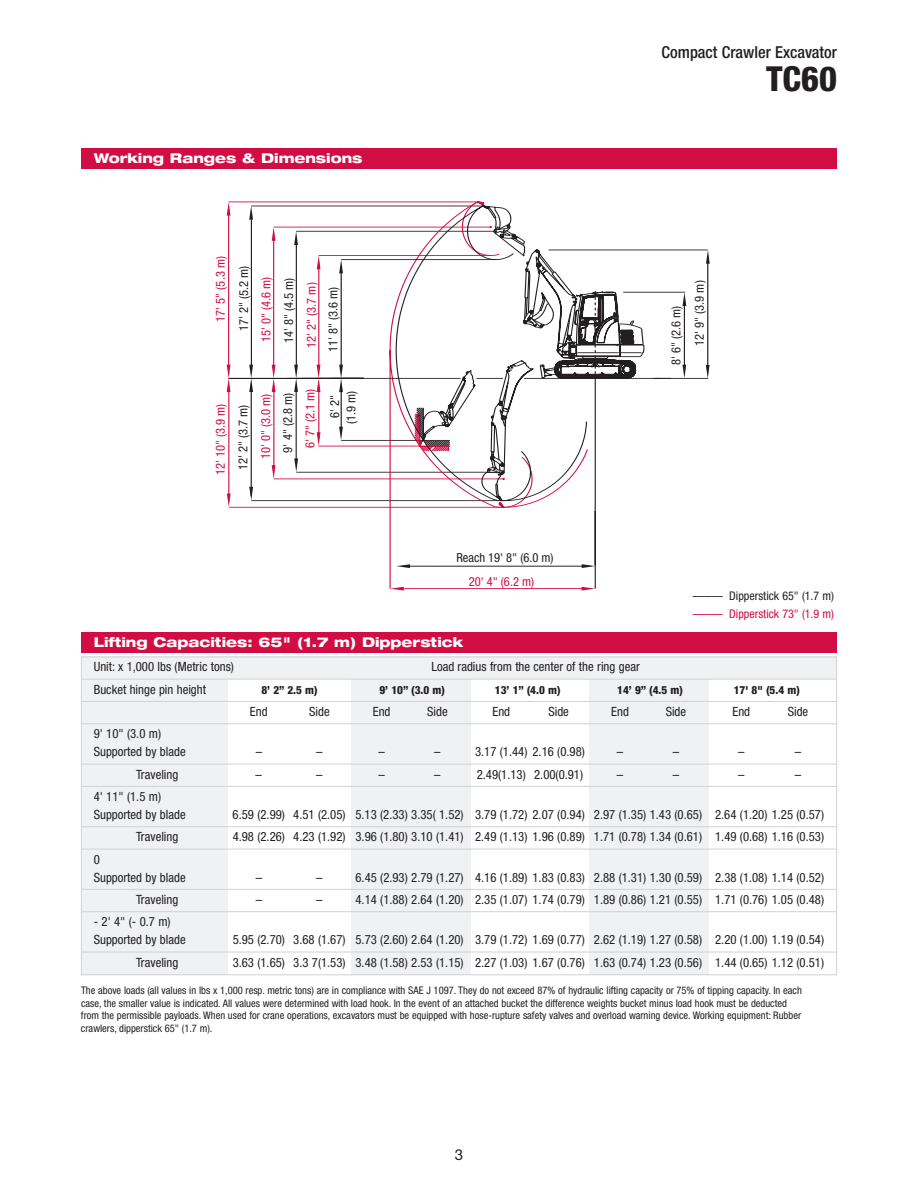
<style>
.page{position:relative;width:918px;height:1188px;background:#fff}
.page>*{position:absolute;margin:0;border:0;box-sizing:border-box;transform-origin:0 0}
.t1{font:800 condensed 34.5px "Helvetica Neue";color:#231f20}
.t2{font:500 condensed 16.5px "Helvetica Neue";color:#231f20}
.t3{font:15px "Helvetica Neue";color:#231f20}
.t4{font:800 expanded 13.5px "Helvetica Neue";color:#fff}
.t5{font:condensed 12.75px/18px "Helvetica Neue";color:#231f20}
.t6{font:condensed 12.6px/16.5px "Helvetica Neue";color:#231f20;text-align:center}
.t7{font:condensed 12.6px "Helvetica Neue";color:#d20d44}
.t8{font:condensed 12px "Helvetica Neue";color:#231f20}
.t9{font:condensed 12px "Helvetica Neue";color:#d20d44}
.t10{font:800 condensed 11.25px "Helvetica Neue";color:#231f20}
.t11{font:condensed 10.5px/12.6px "Helvetica Neue";color:#231f20}
</style>
<div class="page">
<div style="left:81px;top:148px;width:756px;height:21px;background:#d20d44"></div>
<hr style="left:251px;top:206px;width:232px;height:1px;background:#231f20">
<hr style="left:229px;top:507px;width:275px;height:1px;background:#d20d44">
<hr style="left:229px;top:202px;width:249px;height:1px;background:#d20d44">
<svg style="left:226px;top:226px;width:113px;height:275px"></svg>
<svg style="left:317px;top:256px;width:3px;height:13px"></svg>
<hr style="left:318px;top:263px;width:1px;height:107px;background:#d20d44">
<svg style="left:294px;top:231px;width:4px;height:14px"></svg>
<hr style="left:296px;top:241px;width:1px;height:129px;background:#231f20">
<svg style="left:272px;top:227px;width:4px;height:14px"></svg>
<hr style="left:273px;top:237px;width:1px;height:132px;background:#d20d44">
<svg style="left:249px;top:206px;width:4px;height:14px"></svg>
<hr style="left:251px;top:215px;width:1px;height:155px;background:#231f20">
<svg style="left:227px;top:202px;width:3px;height:14px"></svg>
<hr style="left:228px;top:211px;width:1px;height:158px;background:#d20d44">
<svg style="left:339px;top:202px;width:371px;height:389px"></svg>
<svg style="left:317px;top:365px;width:3px;height:27px"></svg>
<hr style="left:318px;top:386px;width:1px;height:53px;background:#d20d44">
<svg style="left:317px;top:432px;width:3px;height:14px"></svg>
<svg style="left:294px;top:365px;width:4px;height:27px"></svg>
<hr style="left:296px;top:386px;width:1px;height:76px;background:#231f20">
<svg style="left:294px;top:458px;width:4px;height:14px"></svg>
<svg style="left:272px;top:365px;width:4px;height:27px"></svg>
<hr style="left:274px;top:386px;width:1px;height:83px;background:#d20d44">
<svg style="left:272px;top:465px;width:3px;height:14px"></svg>
<svg style="left:249px;top:365px;width:4px;height:27px"></svg>
<hr style="left:251px;top:384px;width:1px;height:112px;background:#231f20">
<svg style="left:249px;top:487px;width:4px;height:14px"></svg>
<svg style="left:227px;top:365px;width:3px;height:27px"></svg>
<hr style="left:229px;top:386px;width:1px;height:112px;background:#d20d44">
<svg style="left:227px;top:494px;width:4px;height:13px"></svg>
<div style="left:590px;top:671px;width:119px;height:303px;background:#f0f1f2"></div>
<div style="left:351px;top:671px;width:119px;height:303px;background:#f0f1f2"></div>
<div style="left:81px;top:671px;width:147px;height:303px;background:#f0f1f2"></div>
<div style="left:81px;top:657px;width:756px;height:22px;background:#f0f1f2"></div>
<div style="left:81px;top:632px;width:756px;height:21px;background:#d20d44"></div>
<hr style="left:81px;top:679px;width:756px;height:1px;background:#d1d2d4">
<hr style="left:81px;top:701px;width:756px;height:1px;background:#d1d2d4">
<hr style="left:81px;top:723px;width:756px;height:1px;background:#d1d2d4">
<hr style="left:81px;top:764px;width:756px;height:1px;background:#d1d2d4">
<hr style="left:81px;top:786px;width:756px;height:1px;background:#d1d2d4">
<hr style="left:81px;top:826px;width:756px;height:1px;background:#d1d2d4">
<hr style="left:81px;top:849px;width:756px;height:1px;background:#d1d2d4">
<hr style="left:81px;top:889px;width:756px;height:1px;background:#d1d2d4">
<hr style="left:81px;top:911px;width:756px;height:1px;background:#d1d2d4">
<hr style="left:81px;top:952px;width:756px;height:1px;background:#d1d2d4">
<p class="t4" style="left:94px;top:153px;width:270px">Working Ranges &amp; Dimensions</p>
<p class="t7" style="left:216px;top:322px;width:67px;rotate:-90deg">17 5 (53m)</p>
<p class="t6" style="left:236px;top:331px;width:67px;rotate:-90deg">17 2 (52m)</p>
<p class="t7" style="left:261px;top:342px;width:67px;rotate:-90deg">15 0 (46m)</p>
<p class="t6" style="left:282px;top:343px;width:67px;rotate:-90deg">14 8 (45m)</p>
<p class="t7" style="left:307px;top:348px;width:67px;rotate:-90deg">12 2 (37m)</p>
<p class="t6" style="left:326px;top:352px;width:67px;rotate:-90deg">11 8 (36m)</p>
<p class="t7" style="left:216px;top:475px;width:73px;rotate:-90deg">12 10 (3 9 m)</p>
<p class="t6" style="left:236px;top:470px;width:67px;rotate:-90deg">12 2 (37m)</p>
<p class="t7" style="left:261px;top:459px;width:67px;rotate:-90deg">10 0 (30m)</p>
<p class="t6" style="left:281px;top:453px;width:61px;rotate:-90deg">9 4 (28m)</p>
<p class="t7" style="left:306px;top:448px;width:61px;rotate:-90deg">6 7 (21m)</p>
<p class="t6" style="left:327px;top:424px;width:35px;rotate:-90deg">6 2<br>(1 9 m)</p>
<p class="t6" style="left:456px;top:551px;width:99px">Reach 19' 8" (6.0 m)</p>
<p class="t7" style="left:469px;top:577px;width:67px">20' 4" (6.2 m)</p>
<p class="t2" style="left:662px;top:46px;width:177px">Compact Crawler Excavator</p>
<h1 class="t1" style="left:766px;top:66px;width:72px">TC60</h1>
<p class="t6" style="left:669px;top:365px;width:61px;rotate:-90deg">8 6 (26m)</p>
<p class="t6" style="left:692px;top:346px;width:67px;rotate:-90deg">12 9 (39m)</p>
<p class="t8" style="left:693px;top:591px;width:143px">––––– Dipperstick 65" (1.7 m)</p>
<p class="t9" style="left:693px;top:609px;width:143px">––––– Dipperstick 73" (1.9 m)</p>
<p class="t4" style="left:94px;top:637px;width:371px">Lifting Capacities: 65" (1.7 m) Dipperstick</p>
<p class="t5" style="left:94px;top:659px;width:142px">Unit: x 1,000 lbs (Metric tons)</p>
<p class="t5" style="left:431px;top:659px;width:210px">Load radius from the center of the ring gear</p>
<p class="t5" style="left:94px;top:681px;width:114px">Bucket hinge pin height</p>
<p class="t10" style="left:261px;top:686px;width:58px">8’ 2” 2.5 m)</p>
<p class="t10" style="left:379px;top:686px;width:67px">9’ 10” (3.0 m)</p>
<p class="t10" style="left:495px;top:686px;width:67px">13’ 1” (4.0 m)</p>
<p class="t10" style="left:617px;top:686px;width:67px">14’ 9” (4.5 m)</p>
<p class="t10" style="left:734px;top:686px;width:68px">17' 8" (5.4 m)</p>
<p class="t5" style="left:250px;top:704px;width:19px">End</p>
<p class="t5" style="left:309px;top:704px;width:22px">Side</p>
<p class="t5" style="left:373px;top:704px;width:19px">End</p>
<p class="t5" style="left:427px;top:704px;width:22px">Side</p>
<p class="t5" style="left:492px;top:704px;width:19px">End</p>
<p class="t5" style="left:548px;top:704px;width:22px">Side</p>
<p class="t5" style="left:611px;top:704px;width:19px">End</p>
<p class="t5" style="left:666px;top:704px;width:22px">Side</p>
<p class="t5" style="left:732px;top:704px;width:19px">End</p>
<p class="t5" style="left:788px;top:704px;width:22px">Side</p>
<p class="t5" style="left:94px;top:726px;width:93px">9' 10" (3.0 m)<br>Supported by blade</p>
<p class="t5" style="left:256px;top:744px;width:8px">–</p>
<p class="t5" style="left:316px;top:744px;width:8px">–</p>
<p class="t5" style="left:378px;top:744px;width:8px">–</p>
<p class="t5" style="left:434px;top:744px;width:8px">–</p>
<p class="t5" style="left:475px;top:744px;width:111px">3.17 (1.44) 2.16 (0.98)</p>
<p class="t5" style="left:617px;top:744px;width:8px">–</p>
<p class="t5" style="left:673px;top:744px;width:8px">–</p>
<p class="t5" style="left:738px;top:744px;width:8px">–</p>
<p class="t5" style="left:795px;top:744px;width:8px">–</p>
<p class="t5" style="left:136px;top:766px;width:44px">Traveling</p>
<p class="t5" style="left:256px;top:766px;width:8px">–</p>
<p class="t5" style="left:316px;top:766px;width:8px">–</p>
<p class="t5" style="left:378px;top:766px;width:8px">–</p>
<p class="t5" style="left:434px;top:766px;width:8px">–</p>
<p class="t5" style="left:477px;top:766px;width:108px">2.49(1.13) 2.00(0.91)</p>
<p class="t5" style="left:617px;top:766px;width:8px">–</p>
<p class="t5" style="left:673px;top:766px;width:8px">–</p>
<p class="t5" style="left:738px;top:766px;width:8px">–</p>
<p class="t5" style="left:795px;top:766px;width:8px">–</p>
<p class="t5" style="left:94px;top:789px;width:93px">4' 11" (1.5 m)<br>Supported by blade</p>
<p class="t5" style="left:233px;top:807px;width:593px">6.59 (2.99) 4.51 (2.05) 5.13 (2.33) 3.35( 1.52) 3.79 (1.72) 2.07 (0.94) 2.97 (1.35) 1.43 (0.65) 2.64 (1.20) 1.25 (0.57)</p>
<p class="t5" style="left:136px;top:829px;width:44px">Traveling</p>
<p class="t5" style="left:233px;top:829px;width:593px">4.98 (2.26) 4.23 (1.92) 3.96 (1.80) 3.10 (1.41) 2.49 (1.13) 1.96 (0.89) 1.71 (0.78) 1.34 (0.61) 1.49 (0.68) 1.16 (0.53)</p>
<p class="t5" style="left:94px;top:851px;width:93px">0<br>Supported by blade</p>
<p class="t5" style="left:256px;top:869px;width:8px">–</p>
<p class="t5" style="left:316px;top:869px;width:8px">–</p>
<p class="t5" style="left:355px;top:869px;width:470px">6.45 (2.93) 2.79 (1.27) 4.16 (1.89) 1.83 (0.83) 2.88 (1.31) 1.30 (0.59) 2.38 (1.08) 1.14 (0.52)</p>
<p class="t5" style="left:136px;top:892px;width:44px">Traveling</p>
<p class="t5" style="left:256px;top:892px;width:8px">–</p>
<p class="t5" style="left:316px;top:892px;width:8px">–</p>
<p class="t5" style="left:355px;top:892px;width:470px">4.14 (1.88) 2.64 (1.20) 2.35 (1.07) 1.74 (0.79) 1.89 (0.86) 1.21 (0.55) 1.71 (0.76) 1.05 (0.48)</p>
<p class="t5" style="left:94px;top:914px;width:93px">- 2' 4" (- 0.7 m)<br>Supported by blade</p>
<p class="t5" style="left:233px;top:932px;width:593px">5.95 (2.70) 3.68 (1.67) 5.73 (2.60) 2.64 (1.20) 3.79 (1.72) 1.69 (0.77) 2.62 (1.19) 1.27 (0.58) 2.20 (1.00) 1.19 (0.54)</p>
<p class="t5" style="left:136px;top:954px;width:44px">Traveling</p>
<p class="t5" style="left:233px;top:954px;width:593px">3.63 (1.65) 3.3 7(1.53) 3.48 (1.58) 2.53 (1.15) 2.27 (1.03) 1.67 (0.76) 1.63 (0.74) 1.23 (0.56) 1.44 (0.65) 1.12 (0.51)</p>
<p class="t11" style="left:81px;top:985px;width:722px">The above loads (all values in lbs x 1,000 resp. metric tons) are in compliance with SAE J 1097. They do not exceed 87% of hydraulic lifting capacity or 75% of tipping capacity. In each case, the smaller value is indicated. All values were determined with load hook. In the event of an attached bucket the difference weights bucket minus load hook must be deducted from the permissible payloads. When used for crane operations, excavators must be equipped with hose-rupture safety valves and overload warning device. Working equipment: Rubber crawlers, dipperstick 65" (1.7 m).</p>
<p class="t3" style="left:455px;top:1149px;width:10px">3</p>
</div>
